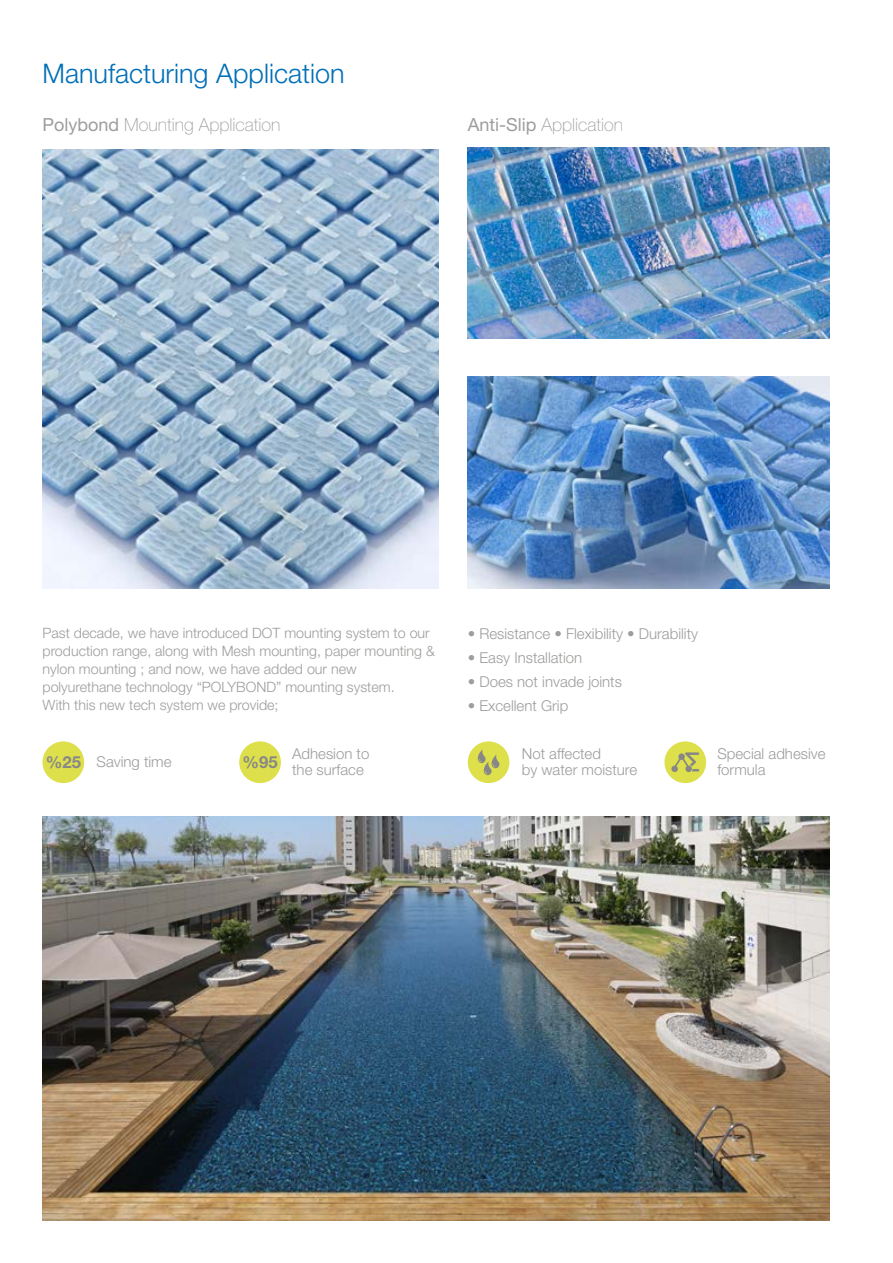
<style>
.page{position:relative;width:893px;height:1263px;background:#fff}
.page>*{position:absolute;margin:0;border:0;box-sizing:border-box;transform-origin:0 0}
.t1{font:300 27px "Helvetica Neue LT Std";color:#006fb7}
.t2{font:100 18px "Helvetica Neue LT Std";color:#9d9d9c}
.t3{font:300 15px/16.5px "Helvetica Neue LT Std";color:#9d9d9c}
.t4{font:300 14.25px/18px "Helvetica Neue LT Std";color:#9d9d9c}
.s1{font-weight:400}
.s2{font-weight:700;font-size:16.65px;color:#878787}
</style>
<div class="page">
<img style="left:43px;top:150px;width:395px;height:439px">
<div style="left:664px;top:741px;width:42px;height:42px;background:#dddf4b;border-radius:50%"></div>
<svg style="left:671px;top:752px;width:28px;height:20px"></svg>
<div style="left:468px;top:741px;width:41px;height:42px;background:#dddf4b;border-radius:50%"></div>
<svg style="left:478px;top:749px;width:21px;height:26px"></svg>
<div style="left:43px;top:741px;width:41px;height:42px;background:#dddf4b;border-radius:50%"></div>
<div style="left:239px;top:741px;width:42px;height:42px;background:#dddf4b;border-radius:50%"></div>
<img style="left:468px;top:147px;width:361px;height:191px">
<img style="left:468px;top:376px;width:361px;height:213px">
<img style="left:43px;top:816px;width:786px;height:404px">
<h1 class="t1" style="left:43px;top:57px;width:304px">Manufacturing Application</h1>
<p class="t2" style="left:43px;top:114px;width:240px"><span class="s1">Polybond</span> Mounting Application</p>
<p class="t2" style="left:468px;top:114px;width:157px"><span class="s1">Anti-Slip</span> Application</p>
<p class="t4" style="left:43px;top:624px;width:394px">Past decade, we have introduced DOT mounting system to our production range, along with Mesh mounting, paper mounting &amp; nylon mounting ; and now, we have added our new polyurethane technology “POLYBOND” mounting system.<br>With this new tech system we provide;</p>
<p class="t3" style="left:468px;top:625px;width:232px">• Resistance • Flexibility • Durability</p>
<p class="t3" style="left:468px;top:649px;width:116px">• Easy Installation</p>
<p class="t3" style="left:468px;top:673px;width:156px">• Does not invade joints</p>
<p class="t3" style="left:468px;top:697px;width:102px">• Excellent Grip</p>
<p class="t3" style="left:522px;top:745px;width:117px">Not affected<br>by water moisture</p>
<p class="t3" style="left:717px;top:745px;width:110px">Special adhesive formula</p>
<p class="t3" style="left:46px;top:753px;width:127px"><span class="s2">%25</span> Saving time</p>
<p class="t3" style="left:242px;top:745px;width:128px;text-indent:50px">Adhesion to <sup>%95</sup> the surface</p>
</div>
